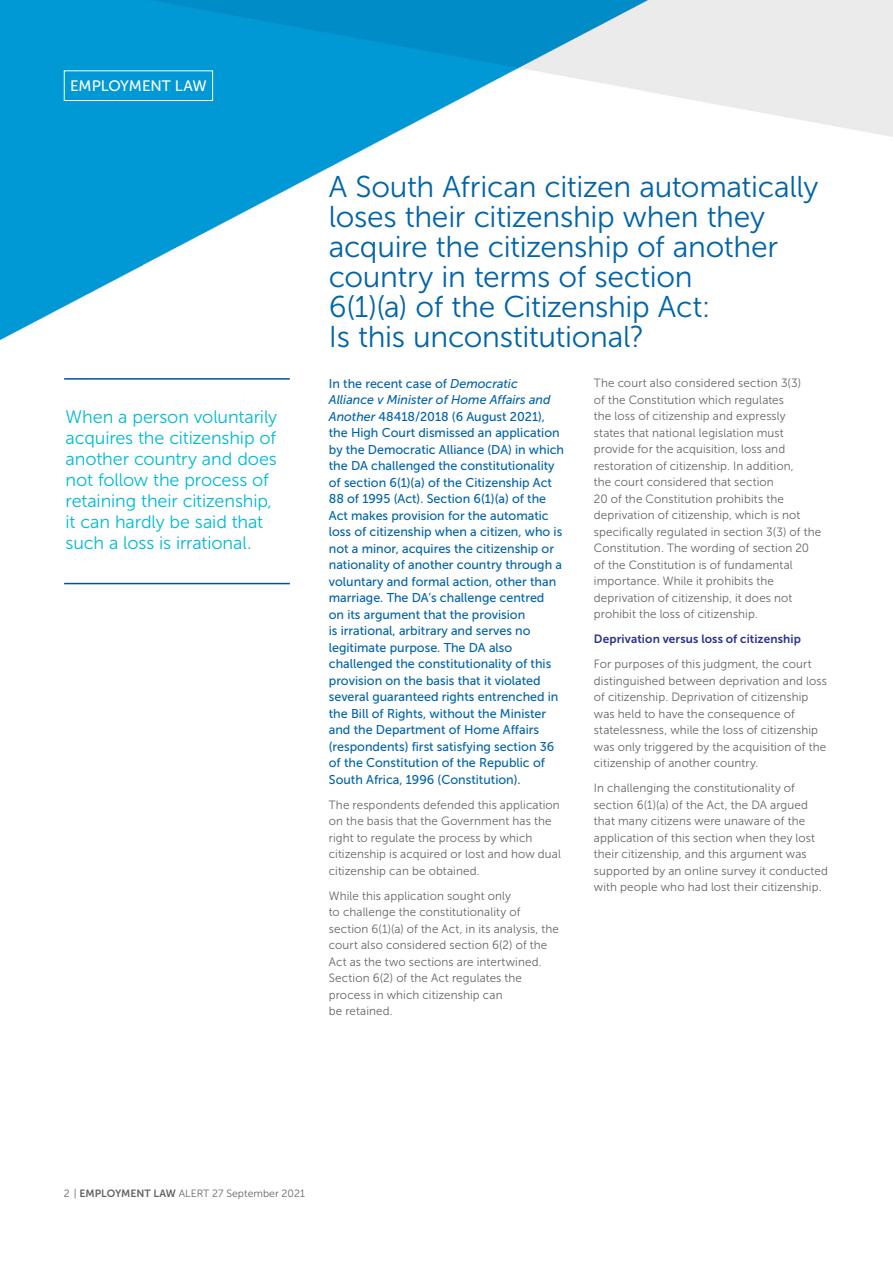
<style>
.page{position:relative;width:893px;height:1263px;background:#fff}
.page>*{position:absolute;margin:0;border:0;box-sizing:border-box;transform-origin:0 0}
.t1{font:30px/30px "Museo Sans 300";letter-spacing:-.01em;color:#0064a8}
.t2{font:18px/21px "Museo Sans 300";letter-spacing:-.005em;color:#00bbd3}
.t3{font:15.15px "Museo Sans 500";letter-spacing:-.005em;color:#fff}
.t4{font:12.75px/16.5px "Museo Sans 500";color:#0064a8}
.t5{font:12px/16.5px "Museo Sans 300";letter-spacing:.01em;color:#636466}
.t6{font:12px "Museo Sans 700";letter-spacing:.01em;color:#2b338c}
.t7{font:10.5px "Museo Sans 300";color:#636466}
.s1{font-style:italic}
.s2{font-family:"Museo Sans 700"}
</style>
<div class="page">
<img style="left:0;top:0;width:893px;height:341px">
<div style="left:64px;top:70px;width:149px;height:31px;border:1px solid #fff"></div>
<hr style="left:64px;top:378px;width:226px;height:2px;background:#034ea2">
<hr style="left:64px;top:583px;width:226px;height:1px;background:#034ea2">
<p class="t3" style="left:70px;top:78px;width:138px">EMPLOYMENT LAW</p>
<h2 class="t2" style="left:66px;top:407px;width:213px">When a person voluntarily acquires the citizenship of another country and does not follow the process of retaining their citizenship, it can hardly be said that such a loss is irrational.</h2>
<h1 class="t1" style="left:329px;top:172px;width:491px">A South African citizen automatically loses their citizenship when they acquire the citizenship of another country in terms of section<br>6(1)(a) of the Citizenship Act:<br>Is this unconstitutional?</h1>
<p class="t4" style="left:329px;top:375px;width:237px">In the recent case of <span class="s1">Democratic Alliance v Minister of Home Affairs and Another</span> 48418/2018 (6 August 2021), the High Court dismissed an application by the Democratic Alliance (DA) in which the DA challenged the constitutionality of section 6(1)(a) of the Citizenship Act 88 of 1995 (Act). Section 6(1)(a) of the Act makes provision for the automatic loss of citizenship when a citizen, who is not a minor, acquires the citizenship or nationality of another country through a voluntary and formal action, other than marriage. The DA’s challenge centred<br>on its argument that the provision<br>is irrational, arbitrary and serves no legitimate purpose. The DA also challenged the constitutionality of this provision on the basis that it violated several guaranteed rights entrenched in the Bill of Rights, without the Minister and the Department of Home Affairs (respondents) first satisfying section 36 of the Constitution of the Republic of South Africa, 1996 (Constitution).</p>
<p class="t5" style="left:329px;top:796px;width:234px">The respondents defended this application on the basis that the Government has the right to regulate the process by which citizenship is acquired or lost and how dual citizenship can be obtained.</p>
<p class="t5" style="left:329px;top:887px;width:232px">While this application sought only<br>to challenge the constitutionality of section 6(1)(a) of the Act, in its analysis, the court also considered section 6(2) of the Act as the two sections are intertwined.<br>Section 6(2) of the Act regulates the process in which citizenship can<br>be retained.</p>
<p class="t5" style="left:594px;top:375px;width:229px">The court also considered section 3(3)<br>of the Constitution which regulates<br>the loss of citizenship and expressly<br>states that national legislation must provide for the acquisition, loss and restoration of citizenship. In addition,<br>the court considered that section<br>20 of the Constitution prohibits the deprivation of citizenship, which is not specifically regulated in section 3(3) of the Constitution. The wording of section 20 of the Constitution is of fundamental importance. While it prohibits the deprivation of citizenship, it does not prohibit the loss of citizenship.</p>
<p class="t6" style="left:594px;top:632px;width:209px">Deprivation versus loss of citizenship</p>
<p class="t5" style="left:594px;top:656px;width:234px">For purposes of this judgment, the court distinguished between deprivation and loss of citizenship. Deprivation of citizenship was held to have the consequence of statelessness, while the loss of citizenship was only triggered by the acquisition of the citizenship of another country.</p>
<p class="t5" style="left:594px;top:780px;width:235px">In challenging the constitutionality of section 6(1)(a) of the Act, the DA argued that many citizens were unaware of the application of this section when they lost their citizenship, and this argument was supported by an online survey it conducted with people who had lost their citizenship.</p>
<p class="t7" style="left:64px;top:1188px;width:243px">2 | <span class="s2">EMPLOYMENT LAW</span> ALERT 27 September 2021</p>
</div>
